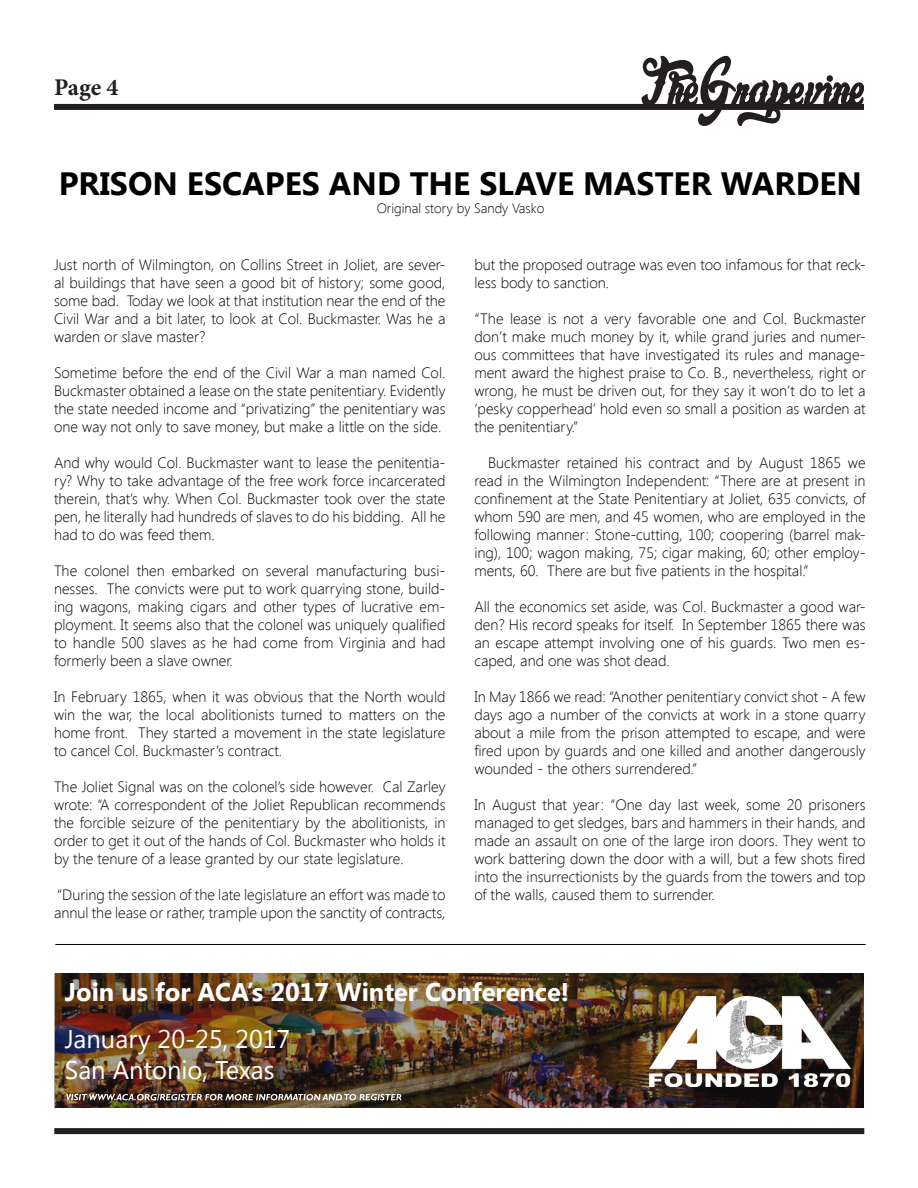
<style>
.page{position:relative;width:918px;height:1188px;background:#fff}
.page>*{position:absolute;margin:0;border:0;box-sizing:border-box;transform-origin:0 0}
.t1{font:700 32.25px "Segoe UI";color:#000}
.t2{font:700 25.5px "Segoe UI";color:#fff}
.t3{font:25.5px/30.6px "Segoe UI";color:#fff}
.t4{font:700 24px "Minion Pro";color:#231f20}
.t5{font:300 15px/18px "Segoe UI";color:#000;text-align:justify}
.t6{font:300 13.5px "Segoe UI";color:#000}
</style>
<div class="page">
<img style="left:55px;top:973px;width:809px;height:134px">
<div style="left:54px;top:104px;width:810px;height:6px;background:#231f20"></div>
<svg style="left:641px;top:56px;width:223px;height:70px"></svg>
<div style="left:54px;top:1128px;width:810px;height:6px;background:#231f20"></div>
<hr style="left:55px;top:944px;width:811px;height:1px;background:#000">
<img style="left:649px;top:996px;width:201px;height:91px">
<svg style="left:66px;top:1094px;width:336px;height:6px"></svg>
<h3 class="t4" style="left:54px;top:71px;width:66px">Page 4</h3>
<h1 class="t1" style="left:59px;top:160px;width:805px">PRISON ESCAPES AND THE SLAVE MASTER WARDEN</h1>
<p class="t6" style="left:377px;top:199px;width:169px">Original story by Sandy Vasko</p>
<p class="t5" style="left:54px;top:255px;width:393px">Just north of Wilmington, on Collins Street in Joliet, are sever&shy;al buildings that have seen a good bit of history; some good, some bad. Today we look at that institution near the end of the Civil War and a bit later, to look at Col. Buckmaster. Was he a warden or slave master?</p>
<p class="t5" style="left:54px;top:363px;width:393px">Sometime before the end of the Civil War a man named Col.<br>Buckmaster obtained a lease on the state penitentiary. Evidently the state needed income and “privatizing” the penitentiary was one way not only to save money, but make a little on the side.</p>
<p class="t5" style="left:54px;top:453px;width:393px">And why would Col. Buckmaster want to lease the penitentia&shy;ry? Why to take advantage of the free work force incarcerated therein, that’s why. When Col. Buckmaster took over the state pen, he literally had hundreds of slaves to do his bidding. All he had to do was feed them.</p>
<p class="t5" style="left:54px;top:561px;width:393px">The colonel then embarked on several manufacturing busi&shy;nesses. The convicts were put to work quarrying stone, build&shy;ing wagons, making cigars and other types of lucrative em&shy;ployment. It seems also that the colonel was uniquely qualified to handle 500 slaves as he had come from Virginia and had formerly been a slave owner.</p>
<p class="t5" style="left:54px;top:687px;width:393px">In February 1865, when it was obvious that the North would win the war, the local abolitionists turned to matters on the home front. They started a movement in the state legislature to cancel Col. Buckmaster’s contract.</p>
<p class="t5" style="left:54px;top:777px;width:393px">The Joliet Signal was on the colonel’s side however. Cal Zarley wrote: “A correspondent of the Joliet Republican recommends the forcible seizure of the penitentiary by the abolitionists, in order to get it out of the hands of Col. Buckmaster who holds it by the tenure of a lease granted by our state legislature.</p>
<p class="t5" style="left:54px;top:885px;width:393px">“During the session of the late legislature an effort was made to annul the lease or rather, trample upon the sanctity of contracts,</p>
<p class="t5" style="left:474px;top:255px;width:393px">but the proposed outrage was even too infamous for that reck&shy;less body to sanction.</p>
<p class="t5" style="left:474px;top:309px;width:393px">“The lease is not a very favorable one and Col. Buckmaster don’t make much money by it, while grand juries and numer&shy;ous committees that have investigated its rules and manage&shy;ment award the highest praise to Co. B., nevertheless, right or wrong, he must be driven out, for they say it won’t do to let a ‘pesky copperhead’ hold even so small a position as warden at the penitentiary.”</p>
<p class="t5" style="left:474px;top:453px;width:393px;text-indent:14px">Buckmaster retained his contract and by August 1865 we read in the Wilmington Independent: “There are at present in confinement at the State Penitentiary at Joliet, 635 convicts, of whom 590 are men, and 45 women, who are employed in the following manner: Stone-cutting, 100; coopering (barrel mak&shy;ing), 100; wagon making, 75; cigar making, 60; other employ&shy;ments, 60. There are but five patients in the hospital.”</p>
<p class="t5" style="left:474px;top:597px;width:393px">All the economics set aside, was Col. Buckmaster a good war&shy;den? His record speaks for itself. In September 1865 there was an escape attempt involving one of his guards. Two men es&shy;caped, and one was shot dead.</p>
<p class="t5" style="left:474px;top:687px;width:393px">In May 1866 we read: “Another penitentiary convict shot - A few days ago a number of the convicts at work in a stone quarry about a mile from the prison attempted to escape, and were fired upon by guards and one killed and another dangerously wounded - the others surrendered.”</p>
<p class="t5" style="left:474px;top:795px;width:393px">In August that year: “One day last week, some 20 prisoners managed to get sledges, bars and hammers in their hands, and made an assault on one of the large iron doors. They went to work battering down the door with a will, but a few shots fired into the insurrectionists by the guards from the towers and top of the walls, caused them to surrender.</p>
<h2 class="t2" style="left:65px;top:974px;width:506px">Join us for ACA’s 2017 Winter Conference!</h2>
<h2 class="t3" style="left:65px;top:1023px;width:227px">January 20-25, 2017<br>San Antonio, Texas</h2>
</div>
